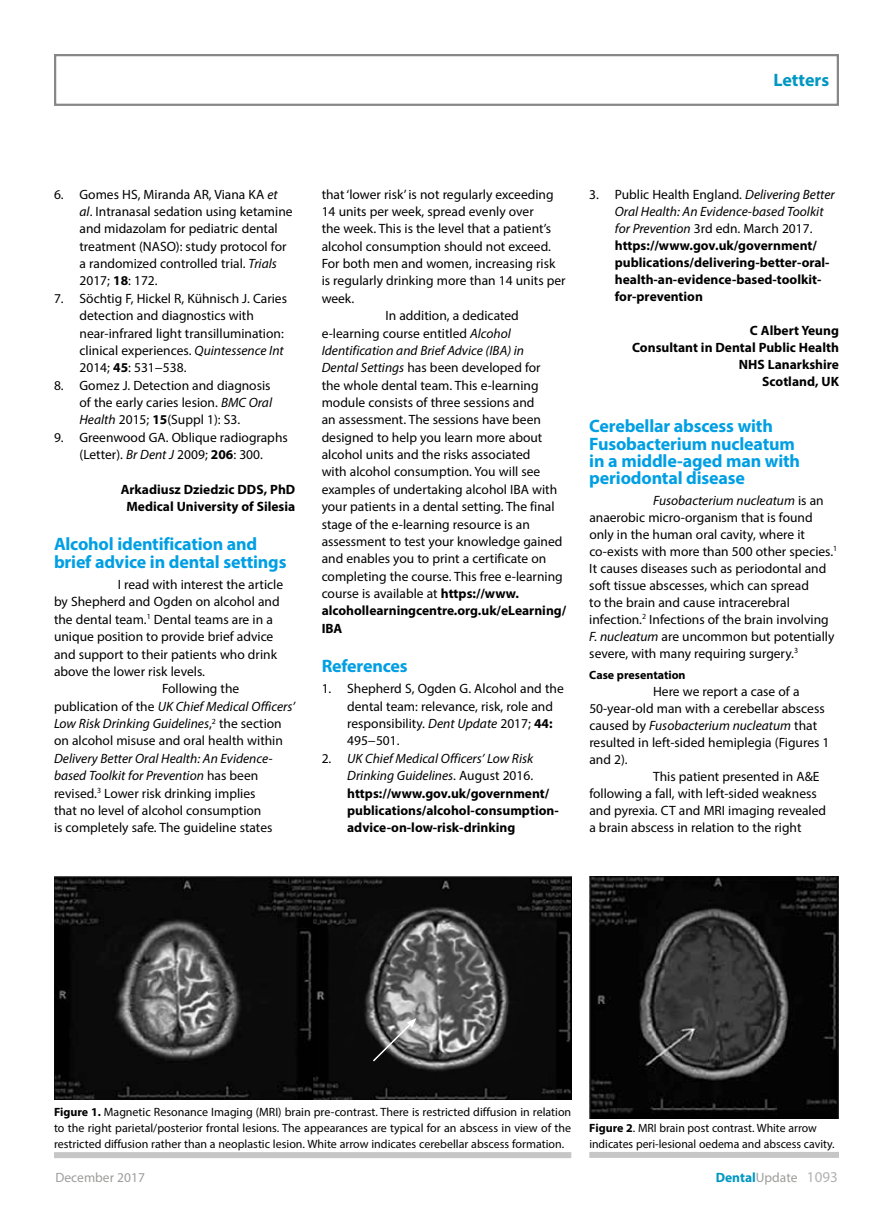
<style>
.page{position:relative;width:893px;height:1212px;background:#fff}
.page>*{position:absolute;margin:0;border:0;box-sizing:border-box;transform-origin:0 0}
.t1{font:700 18px/17px "Myriad Pro";letter-spacing:-.01em;color:#009fe3}
.t2{font:700 18px "Myriad Pro";color:#0097c3}
.t3{font:13.5px/17.4px "Myriad Pro";color:#000}
.t4{font:700 13.5px/17px "Myriad Pro";color:#000}
.t5{font:italic 13.5px "Myriad Pro";color:#000}
.t6{font:700 13.5px "Myriad Pro";color:#0097c3}
.t7{font:13.5px "Myriad Pro";color:#9d9d9c}
.t8{font:12px/15.8px "Myriad Pro";color:#000;text-align:justify}
.t9{font:700 12px "Myriad Pro";color:#000}
.s1{font-style:italic}
.s2{font-weight:700}
.s3{font-style:normal}
.s4{font-weight:400}
.s5{font-weight:400;font-style:italic}
.s6{font-weight:400;color:#9d9d9c}
.s7{font-weight:400;font-size:15px;color:#b3b2b2}
</style>
<div class="page">
<div style="left:54px;top:54px;width:785px;height:52px;border:2px solid #878787"></div>
<img style="left:54px;top:877px;width:517px;height:223px">
<div style="left:54px;top:1152px;width:517px;height:6px;background:#c6c6c6"></div>
<div style="left:589px;top:1152px;width:250px;height:6px;background:#c6c6c6"></div>
<img style="left:589px;top:877px;width:250px;height:242px">
<svg style="left:371px;top:1018px;width:45px;height:45px;background:#696969"></svg>
<h1 class="t2" style="left:773px;top:69px;width:57px">Letters</h1>
<p class="t3" style="left:80px;top:185px;width:215px;text-indent:-26px">6. Gomes HS, Miranda AR, Viana KA <span class="s1">et al</span>. Intranasal sedation using ketamine and midazolam for pediatric dental treatment (NASO): study protocol for a randomized controlled trial. <span class="s1">Trials </span>2017; <span class="s2">18</span>: 172.</p>
<p class="t3" style="left:80px;top:289px;width:209px;text-indent:-26px">7. Söchtig F, Hickel R, Kühnisch J. Caries detection and diagnostics with near-infrared light transillumination: clinical experiences. <span class="s1">Quintessence Int </span>2014; <span class="s2">45</span>: 531−538.</p>
<p class="t3" style="left:80px;top:376px;width:194px;text-align:justify;text-indent:-26px">8. Gomez J. Detection and diagnosis of the early caries lesion. <span class="s1">BMC Oral Health</span> 2015; <span class="s2">15</span>(Suppl 1): S3.</p>
<p class="t3" style="left:54px;top:428px;width:235px;text-align:center">9. Greenwood GA. Oblique radiographs (Letter). <span class="s1">Br Dent J</span> 2009; <span class="s2">206</span>: 300.</p>
<p class="t4" style="left:121px;top:480px;width:176px;line-height:17.4px;text-align:center">Arkadiusz Dziedzic DDS, PhD<br>Medical University of Silesia</p>
<h1 class="t1" style="left:54px;top:535px;width:234px;line-height:17.4px">Alcohol identification and brief advice in dental settings</h1>
<p class="t3" style="left:118px;top:576px;width:167px">I read with interest the article</p>
<p class="t3" style="left:54px;top:593px;width:227px">by Shepherd and Ogden on alcohol and</p>
<p class="t3" style="left:54px;top:610px;width:220px">the dental team.<sup>1</sup> Dental teams are in a</p>
<p class="t3" style="left:54px;top:628px;width:221px">unique position to provide brief advice</p>
<p class="t3" style="left:54px;top:645px;width:225px">and support to their patients who drink</p>
<p class="t3" style="left:54px;top:662px;width:152px">above the lower risk levels.</p>
<p class="t3" style="left:162px;top:680px;width:79px">Following the</p>
<p class="t5" style="left:54px;top:698px;width:242px"><span class="s3">publication of the</span> UK Chief Medical Officers’</p>
<p class="t5" style="left:54px;top:715px;width:229px">Low Risk Drinking Guidelines<span class="s3">,</span><sup>2</sup> <span class="s3">the section</span></p>
<p class="t3" style="left:54px;top:732px;width:230px">on alcohol misuse and oral health within</p>
<p class="t3" style="left:54px;top:749px;width:220px"><span class="s1">Delivery Better Oral Health: An Evidence&shy;based Toolkit for Prevention</span> has been revised.<sup>3</sup> Lower risk drinking implies that no level of alcohol consumption is completely safe. The guideline states</p>
<p class="t3" style="left:322px;top:185px;width:233px">that ‘lower risk’ is not regularly exceeding</p>
<p class="t3" style="left:322px;top:202px;width:214px">14 units per week, spread evenly over</p>
<p class="t3" style="left:322px;top:220px;width:231px">the week. This is the level that a patient’s</p>
<p class="t3" style="left:322px;top:237px;width:231px">alcohol consumption should not exceed.</p>
<p class="t3" style="left:322px;top:255px;width:235px">For both men and women, increasing risk</p>
<p class="t3" style="left:322px;top:272px;width:246px">is regularly drinking more than 14 units per</p>
<p class="t3" style="left:322px;top:289px;width:34px">week.</p>
<p class="t3" style="left:385px;top:307px;width:135px">In addition, a dedicated</p>
<p class="t3" style="left:322px;top:324px;width:191px">e-learning course entitled <span class="s1">Alcohol</span></p>
<p class="t5" style="left:322px;top:342px;width:204px">Identification and Brief Advice (IBA) in</p>
<p class="t3" style="left:322px;top:359px;width:221px"><span class="s1">Dental Settings</span> has been developed for</p>
<p class="t3" style="left:322px;top:376px;width:218px">the whole dental team. This e-learning</p>
<p class="t3" style="left:322px;top:393px;width:214px">module consists of three sessions and</p>
<p class="t3" style="left:322px;top:411px;width:221px">an assessment. The sessions have been</p>
<p class="t3" style="left:322px;top:428px;width:222px">designed to help you learn more about</p>
<p class="t3" style="left:322px;top:446px;width:210px">alcohol units and the risks associated</p>
<p class="t3" style="left:322px;top:463px;width:220px">with alcohol consumption. You will see</p>
<p class="t3" style="left:322px;top:480px;width:237px">examples of undertaking alcohol IBA with</p>
<p class="t3" style="left:322px;top:498px;width:234px">your patients in a dental setting. The final</p>
<p class="t3" style="left:322px;top:515px;width:210px">stage of the e-learning resource is an</p>
<p class="t3" style="left:322px;top:532px;width:242px">assessment to test your knowledge gained</p>
<p class="t3" style="left:322px;top:550px;width:226px">and enables you to print a certificate on</p>
<p class="t3" style="left:322px;top:567px;width:243px">completing the course. This free e-learning</p>
<p class="t3" style="left:322px;top:584px;width:199px">course is available at <span class="s2">https://www.</span></p>
<p class="t4" style="left:322px;top:602px;width:246px">alcohollearningcentre.org.uk/eLearning/</p>
<p class="t4" style="left:322px;top:619px;width:22px">IBA</p>
<h1 class="t1" style="left:322px;top:656px;width:88px">References</h1>
<p class="t3" style="left:347px;top:680px;width:218px;text-indent:-26px">1. Shepherd S, Ogden G. Alcohol and the dental team: relevance, risk, role and responsibility. <span class="s1">Dent Update</span> 2017; <span class="s2">44:<br></span>495−501.</p>
<p class="t4" style="left:347px;top:749px;width:213px;line-height:17.4px;text-indent:-26px"><span class="s4">2.</span> <span class="s5">UK Chief Medical Officers’ Low Risk Drinking Guidelines</span><span class="s4">. August 2016. </span>https://www.gov.uk/government/ publications/alcohol-consumption&shy;advice-on-low-risk-drinking</p>
<p class="t4" style="left:615px;top:185px;width:221px;text-indent:-26px"><span class="s4">3. Public Health England.</span> <span class="s5">Delivering Better Oral Health: An Evidence-based Toolkit for Prevention</span> <span class="s4">3rd edn. March 2017. </span>https://www.gov.uk/government/ publications/delivering-better-oral&shy;health-an-evidence-based-toolkit&shy;for-prevention</p>
<p class="t4" style="left:632px;top:321px;width:208px;text-align:right">C Albert Yeung<br>Consultant in Dental Public Health<br>NHS Lanarkshire<br>Scotland, UK</p>
<h1 class="t1" style="left:589px;top:417px;width:212px">Cerebellar abscess with<br>Fusobacterium nucleatum in a middle-aged man with periodontal disease</h1>
<p class="t3" style="left:589px;top:491px;width:249px;line-height:17px;text-indent:64px"><span class="s1">Fusobacterium nucleatum</span> is an anaerobic micro-organism that is found only in the human oral cavity, where it co-exists with more than 500 other species.<sup>1<br></sup>It causes diseases such as periodontal and soft tissue abscesses, which can spread<br>to the brain and cause intracerebral infection.<sup>2</sup> Infections of the brain involving <span class="s1">F. nucleatum</span> are uncommon but potentially severe, with many requiring surgery.<sup>3</sup></p>
<p class="t9" style="left:589px;top:667px;width:98px">Case presentation</p>
<p class="t3" style="left:653px;top:683px;width:148px">Here we report a case of a</p>
<p class="t3" style="left:589px;top:700px;width:237px">50-year-old man with a cerebellar abscess</p>
<p class="t5" style="left:589px;top:717px;width:229px"><span class="s3">caused by</span> Fusobacterium nucleatum <span class="s3">that</span></p>
<p class="t3" style="left:589px;top:734px;width:242px">resulted in left-sided hemiplegia (Figures 1</p>
<p class="t3" style="left:589px;top:751px;width:40px">and 2).</p>
<p class="t3" style="left:653px;top:768px;width:168px">This patient presented in A&amp;E</p>
<p class="t3" style="left:589px;top:785px;width:229px">following a fall, with left-sided weakness</p>
<p class="t3" style="left:589px;top:802px;width:238px">and pyrexia. CT and MRI imaging revealed</p>
<p class="t3" style="left:589px;top:819px;width:214px">a brain abscess in relation to the right</p>
<p class="t8" style="left:54px;top:1104px;width:519px"><span class="s2">Figure 1.</span> Magnetic Resonance Imaging (MRI) brain pre-contrast. There is restricted diffusion in relation to the right parietal/posterior frontal lesions. The appearances are typical for an abscess in view of the restricted diffusion rather than a neoplastic lesion. White arrow indicates cerebellar abscess formation.</p>
<p class="t8" style="left:589px;top:1120px;width:247px"><span class="s2">Figure 2</span>. MRI brain post contrast. White arrow indicates peri-lesional oedema and abscess cavity.</p>
<p class="t7" style="left:56px;top:1168px;width:91px">December 2017</p>
<p class="t6" style="left:716px;top:1168px;width:124px">Dental<span class="s6">Update</span> <span class="s7">1093</span></p>
</div>
